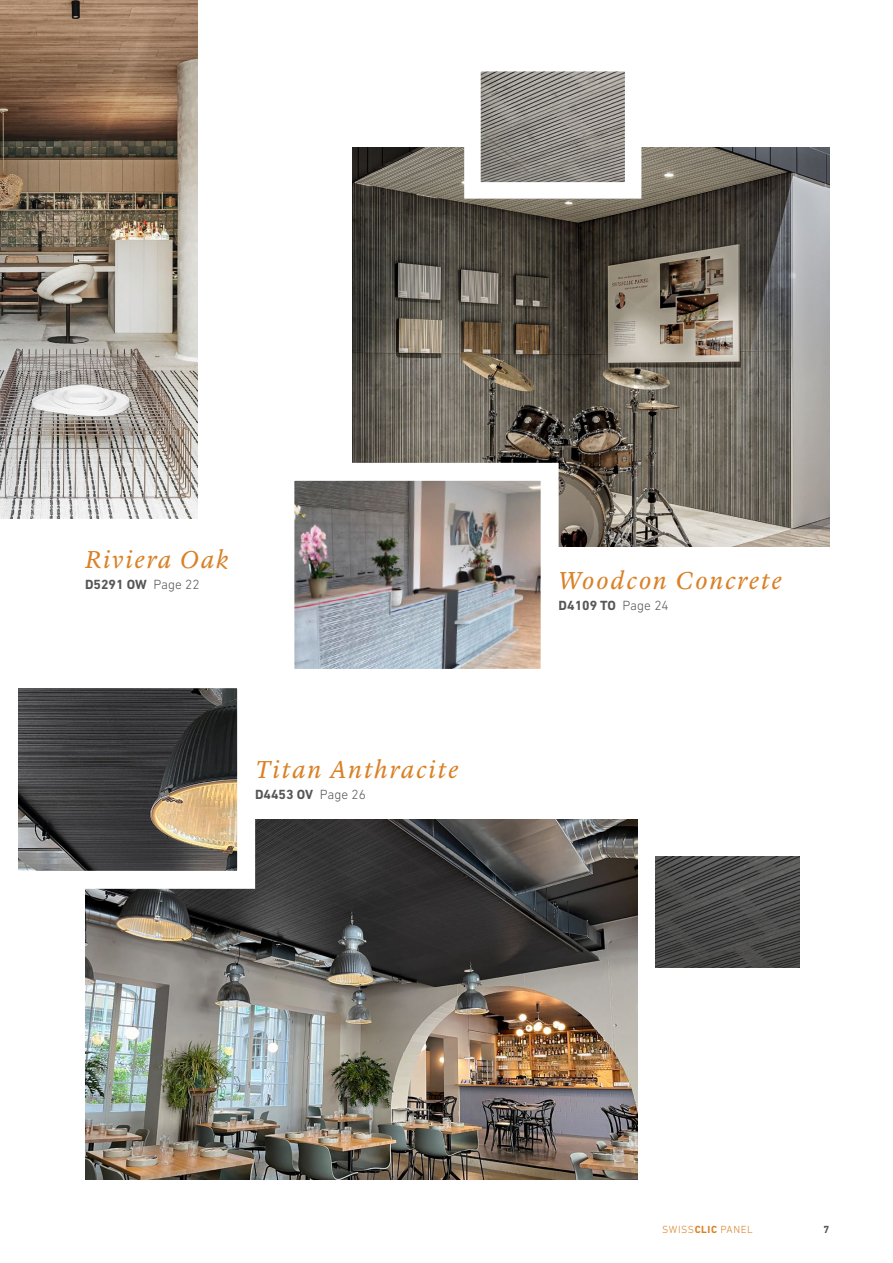
<style>
.page{position:relative;width:893px;height:1263px;background:#fff}
.page>*{position:absolute;margin:0;border:0;box-sizing:border-box;transform-origin:0 0}
.t1{font:italic 25.5px "Lyon Text";letter-spacing:.07em;color:#da8127}
.t2{font:700 13.5px "DIN Next LT Pro";color:#565655}
.t3{font:300 10.5px "DIN Next LT Pro";letter-spacing:.05em;color:#da8127}
.t4{font:700 10.5px "DIN Next LT Pro";color:#565655}
.s1{font-weight:300}
.s2{font-weight:700}
</style>
<div class="page">
<img style="left:656px;top:857px;width:144px;height:110px">
<img style="left:0;top:0;width:197px;height:519px">
<img style="left:353px;top:148px;width:476px;height:399px">
<img style="left:85px;top:820px;width:553px;height:359px">
<img style="left:295px;top:482px;width:245px;height:186px">
<img style="left:19px;top:689px;width:217px;height:181px">
<svg style="left:456px;top:71px;width:194px;height:136px"></svg>
<p class="t1" style="left:85px;top:540px;width:145px">Riviera Oak</p>
<p class="t2" style="left:85px;top:576px;width:116px">D5291 OW <span class="s1">Page 22</span></p>
<p class="t1" style="left:559px;top:561px;width:225px">Woodcon Concrete</p>
<p class="t2" style="left:559px;top:597px;width:112px">D4109 TO <span class="s1">Page 24</span></p>
<p class="t1" style="left:255px;top:750px;width:205px">Titan Anthracite</p>
<p class="t2" style="left:255px;top:786px;width:112px">D4453 OV <span class="s1">Page 26</span></p>
<p class="t3" style="left:662px;top:1223px;width:92px">SWISS<span class="s2">CLIC</span> PANEL</p>
<p class="t4" style="left:823px;top:1223px;width:7px">7</p>
</div>
